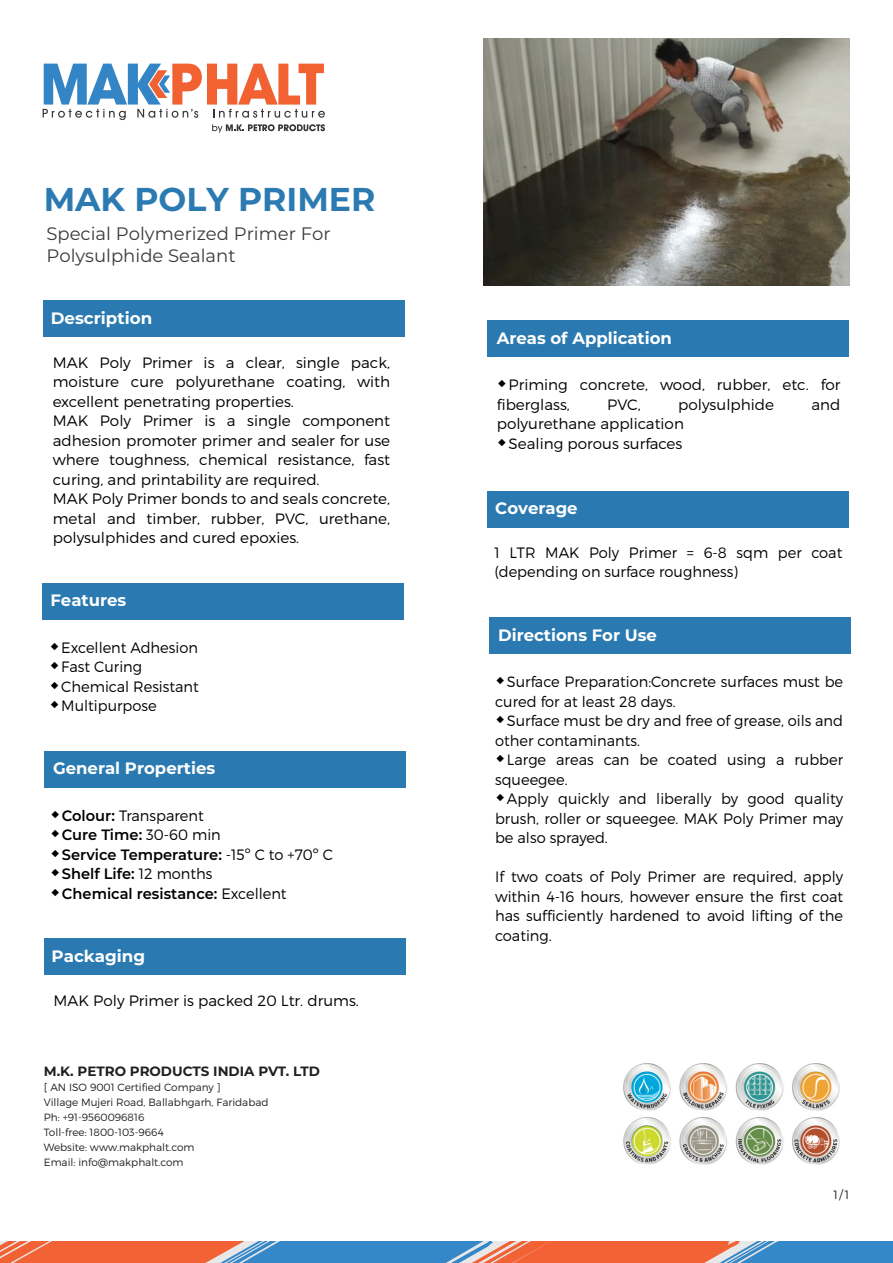
<style>
.page{position:relative;width:893px;height:1263px;background:#fff}
.page>*{position:absolute;margin:0;border:0;box-sizing:border-box;transform-origin:0 0}
.t1{font:700 33px "Montserrat";color:#2b7ab2}
.t2{font:18px/22.5px "Montserrat";color:#3a3a3a}
.t3{font:700 16.5px "Montserrat";color:#fff}
.t4{font:300 15px/19.5px "Montserrat";color:#000}
.t5{font:600 15px/19.5px "Montserrat";color:#000}
.t6{font:700 13.5px "Montserrat";color:#231f20}
.t7{font:300 12px "Montserrat";color:#231f20}
.t8{font:300 10.5px/15px "Montserrat";color:#231f20}
.s1{font-weight:300}
.s2{font-size:10.95px}
</style>
<div class="page">
<svg style="left:43px;top:64px;width:282px;height:69px"></svg>
<div style="left:44px;top:938px;width:361px;height:37px;background:#2a7ab1"></div>
<svg style="left:0;top:1242px;width:893px;height:21px;background:#a27d82"></svg>
<div style="left:43px;top:583px;width:361px;height:36px;background:#2a7ab1"></div>
<div style="left:487px;top:491px;width:362px;height:36px;background:#2a7ab1"></div>
<div style="left:44px;top:751px;width:361px;height:36px;background:#2a7ab1"></div>
<div style="left:489px;top:617px;width:361px;height:36px;background:#2a7ab1"></div>
<div style="left:43px;top:301px;width:361px;height:36px;background:#2a7ab1"></div>
<div style="left:487px;top:320px;width:362px;height:36px;background:#2a7ab1"></div>
<img style="left:623px;top:1063px;width:217px;height:102px">
<img style="left:484px;top:39px;width:366px;height:246px">
<h1 class="t1" style="left:44px;top:175px;width:333px">MAK POLY PRIMER</h1>
<p class="t2" style="left:46px;top:221px;width:286px">Special Polymerized Primer For<br>Polysulphide Sealant</p>
<p class="t3" style="left:51px;top:307px;width:103px">Description</p>
<p class="t4" style="left:53px;top:353px;width:339px">MAK Poly Primer is a clear, single pack, moisture cure polyurethane coating, with excellent penetrating properties.<br>MAK Poly Primer is a single component adhesion promoter primer and sealer for use where toughness, chemical resistance, fast curing, and printability are required.<br>MAK Poly Primer bonds to and seals concrete, metal and timber, rubber, PVC, urethane, polysulphides and cured epoxies.</p>
<p class="t3" style="left:50px;top:589px;width:77px">Features</p>
<p class="t4" style="left:61px;top:638px;width:139px">Excellent Adhesion<br>Fast Curing<br>Chemical Resistant<br>Multipurpose</p>
<p class="t3" style="left:53px;top:757px;width:164px">General Properties</p>
<p class="t5" style="left:62px;top:805px;width:272px">Colour: <span class="s1">Transparent<br></span>Cure Time: <span class="s1">30-60 min<br></span>Service Temperature: <span class="s1">-15º C to +70º C<br></span>Shelf Life: <span class="s1">12 months<br></span>Chemical resistance: <span class="s1">Excellent</span></p>
<p class="t3" style="left:52px;top:944px;width:95px">Packaging</p>
<p class="t4" style="left:54px;top:990px;width:307px">MAK Poly Primer is packed 20 Ltr. drums.</p>
<p class="t6" style="left:44px;top:1061px;width:278px">M.K. PETRO PRODUCTS INDIA PVT. LTD</p>
<p class="t8" style="left:44px;top:1079px;width:226px"><span class="s2">[</span> AN ISO 9001 Certified Company ]<br>Village Mujeri Road, Ballabhgarh, Faridabad<br>Ph: +91-9560096816<br>Toll-free: 1800-103-9664<br>Website: www.makphalt.com<br>Email: info@makphalt.com</p>
<p class="t3" style="left:497px;top:326px;width:177px">Areas of Application</p>
<p class="t4" style="left:497px;top:375px;width:345px;text-indent:12px">Priming concrete, wood, rubber, etc. for fiberglass,</p>
<p class="t4" style="left:607px;top:394px;width:35px">PVC,</p>
<p class="t4" style="left:678px;top:394px;width:97px">polysulphide</p>
<p class="t4" style="left:811px;top:394px;width:31px">and</p>
<p class="t4" style="left:497px;top:414px;width:189px;text-align:right">polyurethane application<br>Sealing porous surfaces</p>
<p class="t3" style="left:495px;top:497px;width:84px">Coverage</p>
<p class="t4" style="left:494px;top:543px;width:350px">1 LTR MAK Poly Primer = 6-8 sqm per coat (depending on surface roughness)</p>
<p class="t3" style="left:498px;top:623px;width:160px">Directions For Use</p>
<p class="t4" style="left:495px;top:672px;width:350px;text-indent:12px">Surface Preparation:Concrete surfaces must be cured for at least 28 days.</p>
<p class="t4" style="left:495px;top:711px;width:349px;text-indent:12px">Surface must be dry and free of grease, oils and other contaminants.</p>
<p class="t4" style="left:495px;top:750px;width:350px;text-indent:12px">Large areas can be coated using a rubber squeegee.</p>
<p class="t4" style="left:495px;top:789px;width:350px;text-align:justify;text-indent:12px">Apply quickly and liberally by good quality brush, roller or squeegee. MAK Poly Primer may be also sprayed.</p>
<p class="t4" style="left:495px;top:867px;width:350px;text-align:justify">If two coats of Poly Primer are required, apply within 4-16 hours, however ensure the first coat has sufficiently hardened to avoid lifting of the coating.</p>
<p class="t7" style="left:833px;top:1187px;width:17px">1/1</p>
</div>
